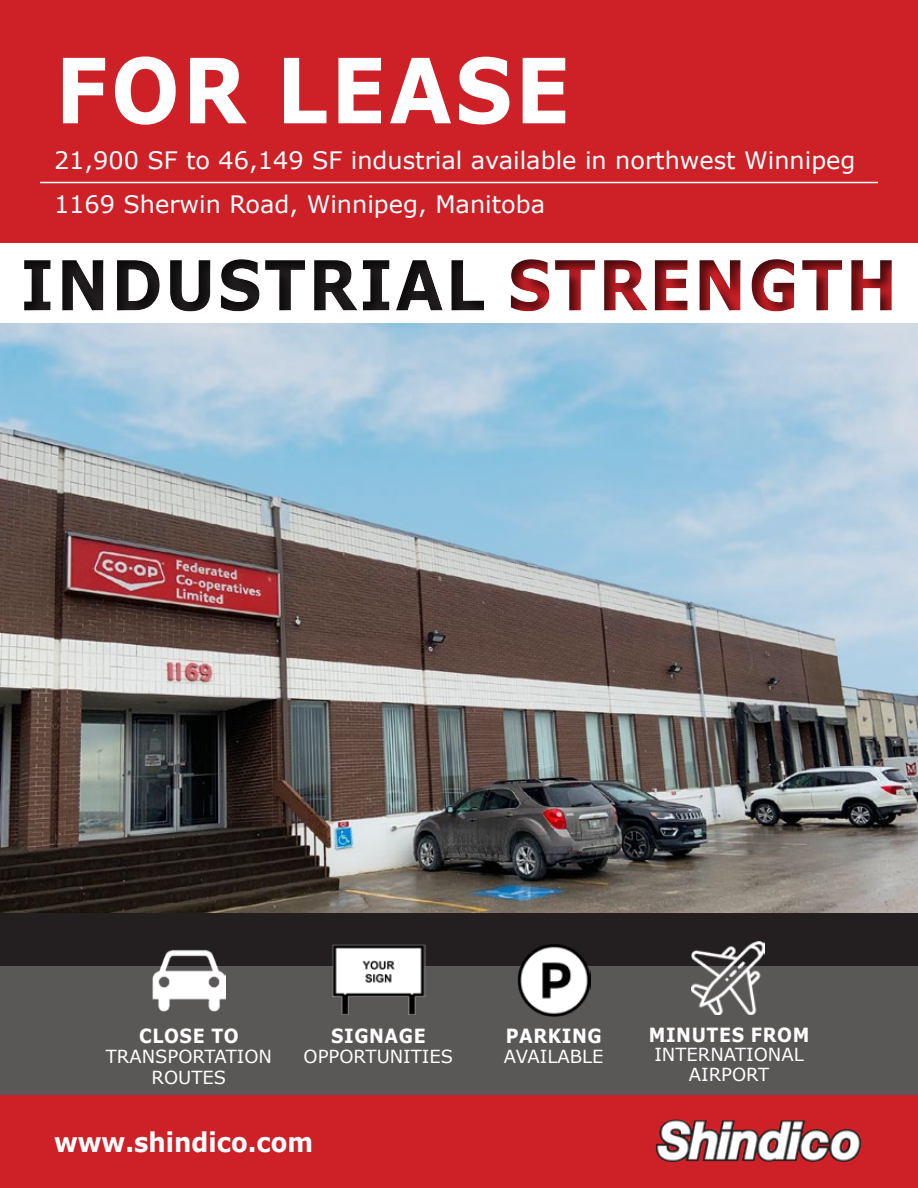
<style>
.page{position:relative;width:918px;height:1188px;background:#fff}
.page>*{position:absolute;margin:0;border:0;box-sizing:border-box;transform-origin:0 0}
.t1{font:700 90px "Verdana";letter-spacing:.035em;color:#fff;scale:.9 1}
.t2{font:700 69px "Verdana";letter-spacing:.035em;color:#cd2027;scale:.9 1}
.t3{font:700 27px "Verdana";color:#fff;scale:.9 1}
.t4{font:24px/44.5px "Verdana";color:#fff}
.t5{font:700 19.5px "Verdana";letter-spacing:.035em;color:#fff;scale:.9 1}
.t6{font:18px/21px "Verdana";color:#fff;text-align:center}
</style>
<div class="page">
<div style="left:0;top:0;width:918px;height:243px;background:#cd2027"></div>
<hr style="left:40px;top:182px;width:838px;height:1px;background:#fff">
<div style="left:0;top:912px;width:918px;height:54px;background:#231f20"></div>
<svg style="left:0;top:941px;width:918px;height:155px;background:#534f4f"></svg>
<img style="left:0;top:332px;width:918px;height:580px">
<div style="left:0;top:236px;width:918px;height:96px;background:#231f20;opacity:.75"></div>
<img style="left:331px;top:943px;width:95px;height:72px">
<img style="left:152px;top:948px;width:73px;height:63px">
<img style="left:517px;top:943px;width:73px;height:73px">
<img style="left:691px;top:942px;width:73px;height:73px">
<div style="left:0;top:1096px;width:918px;height:92px;background:#cd2027"></div>
<img style="left:655px;top:1120px;width:207px;height:42px">
<h1 class="t1" style="left:55px;top:27px;width:574px">FOR LEASE</h1>
<p class="t4" style="left:54px;top:138px;width:803px">21,900 SF to 46,149 SF industrial available in northwest Winnipeg<br>1169 Sherwin Road, Winnipeg, Manitoba</p>
<h2 class="t2" style="left:508px;top:236px;width:435px">STRENGTH</h2>
<p class="t5" style="left:139px;top:1022px;width:112px">CLOSE TO</p>
<p class="t6" style="left:106px;top:1045px;width:168px">TRANSPORTATION<br>ROUTES</p>
<p class="t5" style="left:331px;top:1022px;width:107px">SIGNAGE</p>
<p class="t6" style="left:304px;top:1045px;width:151px">OPPORTUNITIES</p>
<p class="t3" style="left:54px;top:1123px;width:289px">www.shindico.com</p>
<p class="t5" style="left:506px;top:1022px;width:108px">PARKING</p>
<p class="t6" style="left:504px;top:1045px;width:101px">AVAILABLE</p>
<p class="t5" style="left:649px;top:1021px;width:180px">MINUTES FROM</p>
<p class="t6" style="left:654px;top:1045px;width:151px;line-height:19.5px">INTERNATIONAL<br>AIRPORT</p>
</div>
